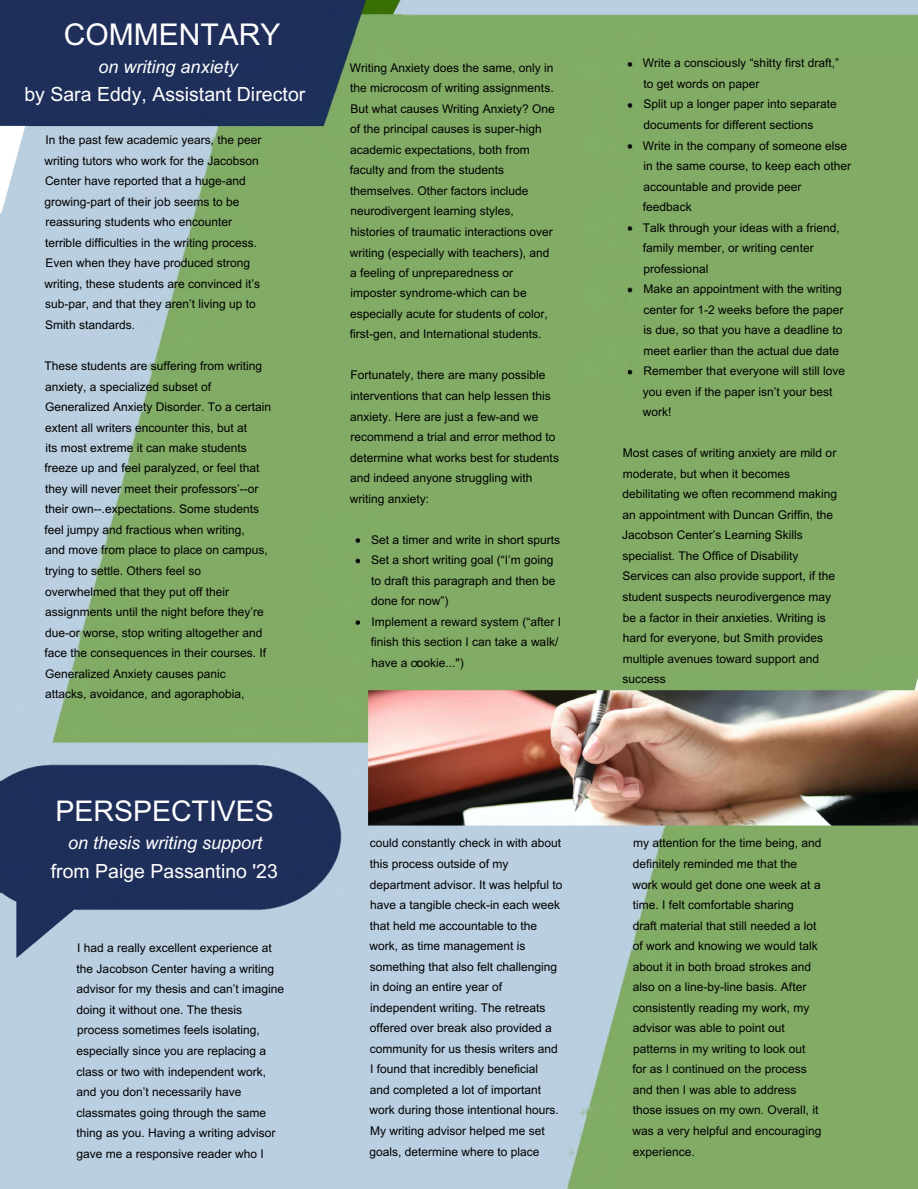
<style>
.page{position:relative;width:918px;height:1189px;background:#fff}
.page>*{position:absolute;margin:0;border:0;box-sizing:border-box;transform-origin:0 0}
.t1{font:30px "Arial";color:#fff}
.t2{font:28.5px "Arial";color:#fff}
.t3{font:19.5px "Arial";color:#fff}
.t4{font:italic 18px "Arial";color:#fff}
.t5{font:12px/20.5px "Arial";color:#000}
</style>
<div class="page">
<img style="left:0;top:0;width:918px;height:1188px">
<img style="left:354px;top:0;width:48px;height:31px">
<img style="left:0;top:123px;width:27px;height:96px">
<img style="left:368px;top:675px;width:550px;height:150px">
<img style="left:0;top:889px;width:75px;height:70px">
<h2 class="t1" style="left:64px;top:23px;width:218px">COMMENTARY</h2>
<p class="t4" style="left:99px;top:60px;width:141px">on writing anxiety</p>
<h3 class="t3" style="left:24px;top:87px;width:282px">by Sara Eddy, Assistant Director</h3>
<p class="t5" style="left:45px;top:131px;width:219px">In the past few academic years, the peer writing tutors who work for the Jacobson Center have reported that a huge-and growing-part of their job seems to be reassuring students who encounter terrible difficulties in the writing process.<br>Even when they have produced strong writing, these students are convinced it’s sub-par, and that they aren’t living up to Smith standards.</p>
<p class="t5" style="left:45px;top:356px;width:228px">These students are suffering from writing anxiety, a specialized subset of Generalized Anxiety Disorder. To a certain extent all writers encounter this, but at<br>its most extreme it can make students</p>
<p class="t5" style="left:45px;top:459px;width:225px">freeze up and feel paralyzed, or feel that they will never meet their professors’--or their own--.expectations. Some students feel jumpy and fractious when writing,<br>and move from place to place on campus, trying to settle. Others feel so overwhelmed that they put off their assignments until the night before they’re due-or worse, stop writing altogether and face the consequences in their courses. If Generalized Anxiety causes panic attacks, avoidance, and agoraphobia,</p>
<p class="t2" style="left:55px;top:799px;width:220px">PERSPECTIVES</p>
<p class="t4" style="left:68px;top:835px;width:196px">on thesis writing support</p>
<p class="t3" style="left:51px;top:863px;width:228px">from Paige Passantino '23</p>
<p class="t5" style="left:76px;top:938px;width:209px">I had a really excellent experience at the Jacobson Center having a writing advisor for my thesis and can’t imagine doing it without one. The thesis process sometimes feels isolating, especially since you are replacing a class or two with independent work, and you don’t necessarily have classmates going through the same thing as you. Having a writing advisor gave me a responsive reader who I</p>
<p class="t5" style="left:350px;top:58px;width:206px">Writing Anxiety does the same, only in the microcosm of writing assignments.<br>But what causes Writing Anxiety? One of the principal causes is super-high academic expectations, both from faculty and from the students themselves. Other factors include</p>
<p class="t5" style="left:351px;top:202px;width:204px">neurodivergent learning styles, histories of traumatic interactions over</p>
<p class="t5" style="left:350px;top:243px;width:201px">writing (especially with teachers), and a feeling of unpreparedness or imposter syndrome-which can be especially acute for students of color, first-gen, and International students.</p>
<p class="t5" style="left:350px;top:366px;width:207px">Fortunately, there are many possible interventions that can help lessen this anxiety. Here are just a few-and we recommend a trial and error method to</p>
<p class="t5" style="left:350px;top:448px;width:210px">determine what works best for students</p>
<p class="t5" style="left:350px;top:468px;width:184px">and indeed anyone struggling with writing anxiety:</p>
<p class="t5" style="left:371px;top:530px;width:190px">Set a timer and write in short spurts<br>Set a short writing goal (“I’m going to draft this paragraph and then be done for now”)</p>
<p class="t5" style="left:371px;top:612px;width:192px">Implement a reward system (“after I finish this section I can take a walk/ have a cookie...")</p>
<p class="t5" style="left:370px;top:833px;width:194px">could constantly check in with about this process outside of my department advisor. It was helpful to have a tangible check-in each week that held me accountable to the</p>
<p class="t5" style="left:369px;top:936px;width:191px">work, as time management is something that also felt challenging in doing an entire year of independent writing. The retreats offered over break also provided a community for us thesis writers and I found that incredibly beneficial and completed a lot of important work during those intentional hours.<br>My writing advisor helped me set goals, determine where to place</p>
<p class="t5" style="left:643px;top:54px;width:198px">Write a consciously “shitty first draft,” to get words on paper</p>
<p class="t5" style="left:643px;top:95px;width:195px">Split up a longer paper into separate documents for different sections</p>
<p class="t5" style="left:643px;top:136px;width:210px">Write in the company of someone else in the same course, to keep each other accountable and provide peer feedback</p>
<p class="t5" style="left:643px;top:218px;width:198px">Talk through your ideas with a friend, family member, or writing center professional</p>
<p class="t5" style="left:643px;top:280px;width:202px">Make an appointment with the writing center for 1-2 weeks before the paper is due, so that you have a deadline to meet earlier than the actual due date</p>
<p class="t5" style="left:643px;top:361px;width:204px">Remember that everyone will still love you even if the paper isn’t your best work!</p>
<p class="t5" style="left:622px;top:443px;width:217px">Most cases of writing anxiety are mild or moderate, but when it becomes debilitating we often recommend making an appointment with Duncan Griffin, the Jacobson Center’s Learning Skills specialist. The Office of Disability Services can also provide support, if the student suspects neurodivergence may be a factor in their anxieties. Writing is hard for everyone, but Smith provides multiple avenues toward support and</p>
<p class="t5" style="left:622px;top:669px;width:45px">success</p>
<p class="t5" style="left:633px;top:833px;width:190px">my attention for the time being, and definitely reminded me that the work would get done one week at a time. I felt comfortable sharing<br>draft material that still needed a lot</p>
<p class="t5" style="left:633px;top:936px;width:186px">of work and knowing we would talk about it in both broad strokes and</p>
<p class="t5" style="left:633px;top:977px;width:179px">also on a line-by-line basis. After consistently reading my work, my advisor was able to point out patterns in my writing to look out for as I continued on the process and then I was able to address</p>
<p class="t5" style="left:633px;top:1100px;width:190px">those issues on my own. Overall, it was a very helpful and encouraging experience.</p>
</div>
